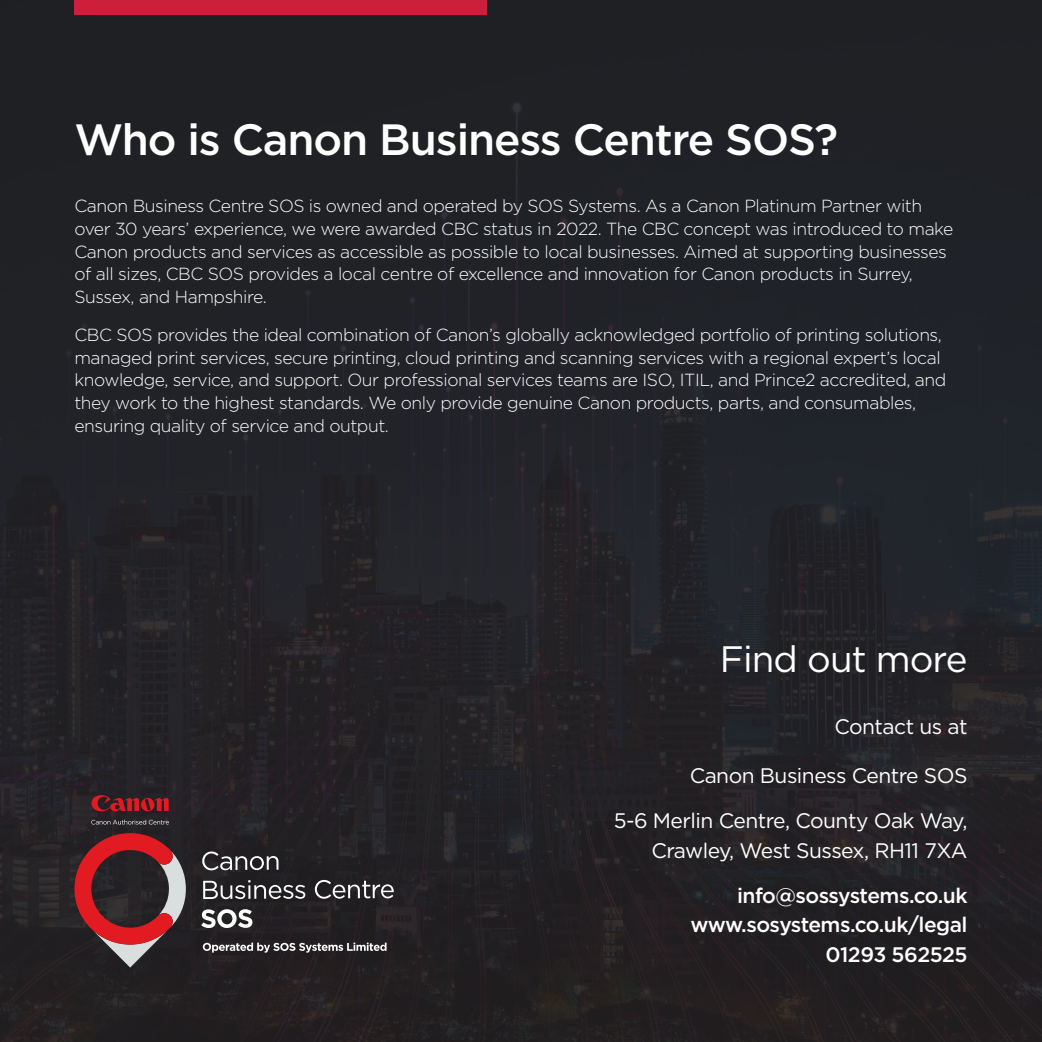
<style>
.page{position:relative;width:1042px;height:1042px;background:#231f20}
.page>*{position:absolute;margin:0;border:0;box-sizing:border-box;transform-origin:0 0}
.t1{font:500 43.75px "Gotham";letter-spacing:-.025em;color:#fff}
.t2{font:36.75px "Gotham";letter-spacing:-.025em;color:#fff}
.t3{font:21px/29.8px "Gotham";letter-spacing:-.025em;color:#fff;text-align:right}
.t4{font:500 21px "Gotham";letter-spacing:-.025em;color:#fff}
.t5{font:300 17.5px/22.8px "Gotham";letter-spacing:-.025em;color:#fff}
</style>
<div class="page">
<div style="left:74px;top:0;width:413px;height:15px;background:#cb1f3c"></div>
<svg style="left:74px;top:833px;width:112px;height:134px"></svg>
<svg style="left:91px;top:795px;width:78px;height:16px"></svg>
<svg style="left:202px;top:851px;width:76px;height:19px"></svg>
<svg style="left:203px;top:880px;width:102px;height:19px"></svg>
<svg style="left:315px;top:880px;width:79px;height:19px"></svg>
<svg style="left:203px;top:942px;width:183px;height:10px"></svg>
<svg style="left:201px;top:909px;width:51px;height:19px"></svg>
<svg style="left:91px;top:819px;width:78px;height:5px"></svg>
<p class="t1" style="left:74px;top:111px;width:765px">Who is Canon Business Centre SOS?</p>
<p class="t5" style="left:74px;top:194px;width:880px">Canon Business Centre SOS is owned and operated by SOS Systems. As a Canon Platinum Partner with over 30 years’ experience, we were awarded CBC status in 2022. The CBC concept was introduced to make Canon products and services as accessible as possible to local businesses. Aimed at supporting businesses of all sizes, CBC SOS provides a local centre of excellence and innovation for Canon products in Surrey, Sussex, and Hampshire.</p>
<p class="t5" style="left:74px;top:323px;width:873px">CBC SOS provides the ideal combination of Canon’s globally acknowledged portfolio of printing solutions, managed print services, secure printing, cloud printing and scanning services with a regional expert’s local knowledge, service, and support. Our professional services teams are ISO, ITIL, and Prince2 accredited, and they work to the highest standards. We only provide genuine Canon products, parts, and consumables, ensuring quality of service and output.</p>
<p class="t2" style="left:720px;top:636px;width:249px">Find out more</p>
<p class="t3" style="left:834px;top:711px;width:135px">Contact us at</p>
<p class="t3" style="left:690px;top:761px;width:279px">Canon Business Centre SOS</p>
<p class="t3" style="left:614px;top:805px;width:355px">5-6 Merlin Centre, County Oak Way,<br>Crawley, West Sussex, RH11 7XA</p>
<p class="t4" style="left:737px;top:881px;width:232px">info@sossystems.co.uk</p>
<p class="t4" style="left:690px;top:911px;width:279px">www.sosystems.co.uk/legal</p>
<p class="t4" style="left:825px;top:941px;width:143px">01293 562525</p>
</div>
